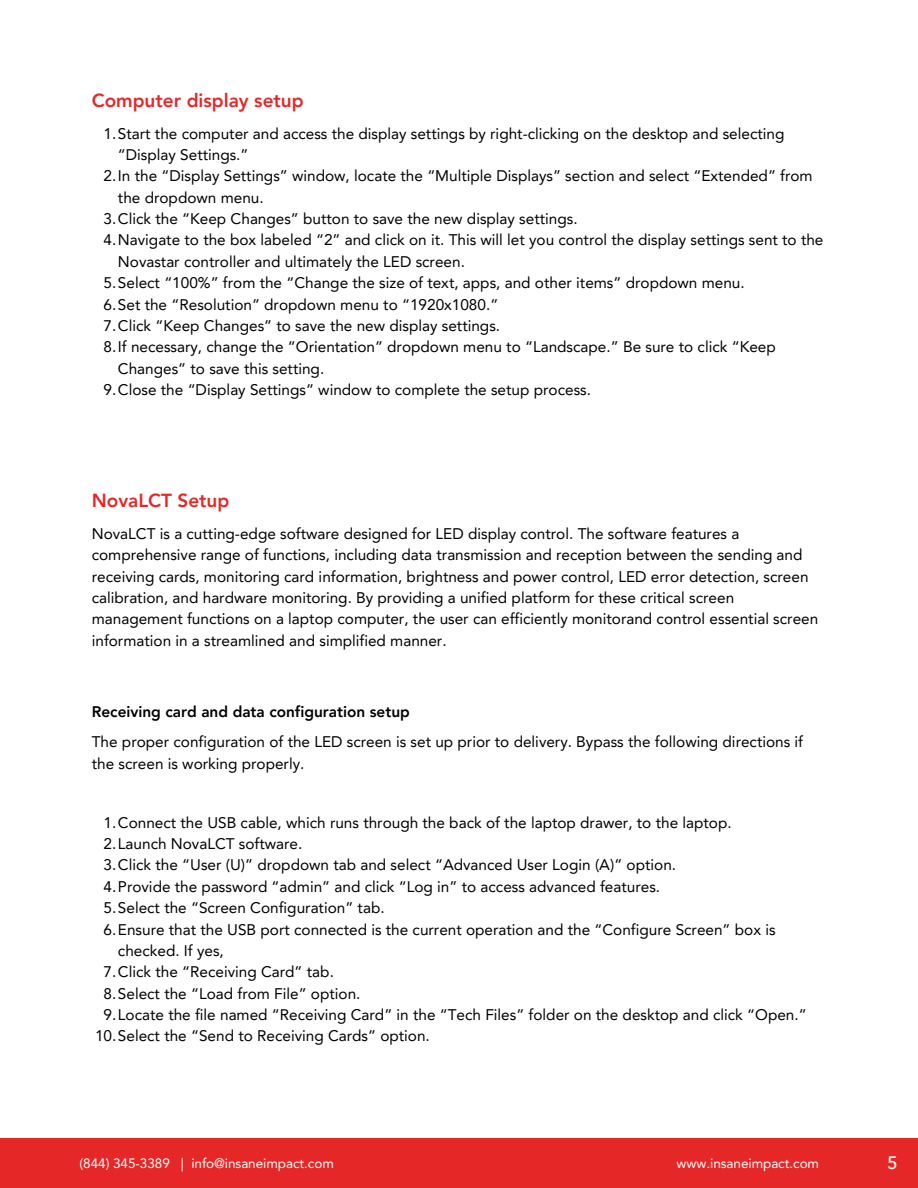
<style>
.page{position:relative;width:918px;height:1188px;background:#fff}
.page>*{position:absolute;margin:0;border:0;box-sizing:border-box;transform-origin:0 0}
.t1{font:800 18.9px "Avenir LT Pro";color:#e52827}
.t2{font:500 18px "Avenir LT Pro";color:#fff}
.t3{font:15.3px/21.3px "Avenir LT Pro";color:#000}
.t4{font:800 15.3px "Avenir LT Pro";color:#000}
.t5{font:13.5px "Avenir";letter-spacing:-.005em;color:#fff}
</style>
<div class="page">
<div style="left:0;top:1138px;width:918px;height:50px;background:#e52827"></div>
<h1 class="t1" style="left:92px;top:92px;width:213px">Computer display setup</h1>
<p class="t3" style="left:118px;top:124px;width:668px;text-indent:-14px">1.Start the computer and access the display settings by right-clicking on the desktop and selecting “Display Settings.”</p>
<p class="t3" style="left:118px;top:167px;width:696px;text-indent:-14px">2.In the “Display Settings” window, locate the “Multiple Displays” section and select “Extended” from the dropdown menu.</p>
<p class="t3" style="left:104px;top:209px;width:476px">3.Click the “Keep Changes” button to save the new display settings.</p>
<p class="t3" style="left:118px;top:231px;width:707px;text-indent:-14px">4.Navigate to the box labeled “2” and click on it. This will let you control the display settings sent to the<br>Novastar controller and ultimately the LED screen.</p>
<p class="t3" style="left:104px;top:274px;width:643px">5.Select “100%” from the “Change the size of text, apps, and other items” dropdown menu.</p>
<p class="t3" style="left:104px;top:295px;width:396px">6.Set the “Resolution” dropdown menu to “1920x1080.”</p>
<p class="t3" style="left:104px;top:316px;width:398px">7.Click “Keep Changes” to save the new display settings.</p>
<p class="t3" style="left:118px;top:338px;width:659px;text-indent:-14px">8.If necessary, change the “Orientation” dropdown menu to “Landscape.” Be sure to click “Keep<br>Changes” to save this setting.</p>
<p class="t3" style="left:104px;top:380px;width:489px">9.Close the “Display Settings” window to complete the setup process.</p>
<h1 class="t1" style="left:92px;top:493px;width:139px">NovaLCT Setup</h1>
<h3 class="t3" style="left:92px;top:524px;width:728px">NovaLCT is a cutting-edge software designed for LED display control. The software features a comprehensive range of functions, including data transmission and reception between the sending and receiving cards, monitoring card information, brightness and power control, LED error detection, screen calibration, and hardware monitoring. By providing a unified platform for these critical screen management functions on a laptop computer, the user can efficiently monitorand control essential screen information in a streamlined and simplified manner.</h3>
<h2 class="t4" style="left:92px;top:705px;width:320px">Receiving card and data configuration setup</h2>
<h3 class="t3" style="left:92px;top:733px;width:713px">The proper configuration of the LED screen is set up prior to delivery. Bypass the following directions if the screen is working properly.</h3>
<p class="t3" style="left:104px;top:813px;width:630px">1.Connect the USB cable, which runs through the back of the laptop drawer, to the laptop.</p>
<p class="t3" style="left:104px;top:834px;width:200px">2.Launch NovaLCT software.</p>
<p class="t3" style="left:104px;top:856px;width:574px">3.Click the “User (U)” dropdown tab and select “Advanced User Login (A)” option.</p>
<p class="t3" style="left:104px;top:877px;width:558px">4.Provide the password “admin” and click “Log in” to access advanced features.</p>
<p class="t3" style="left:104px;top:899px;width:283px">5.Select the “Screen Configuration” tab.</p>
<p class="t3" style="left:118px;top:920px;width:659px;text-indent:-14px">6.Ensure that the USB port connected is the current operation and the “Configure Screen” box is checked. If yes,</p>
<p class="t3" style="left:104px;top:963px;width:232px">7.Click the “Receiving Card” tab.</p>
<p class="t3" style="left:104px;top:984px;width:258px">8.Select the “Load from File” option.</p>
<p class="t3" style="left:104px;top:1005px;width:705px">9.Locate the file named “Receiving Card” in the “Tech Files” folder on the desktop and click “Open.”</p>
<p class="t3" style="left:95px;top:1027px;width:336px">10.Select the “Send to Receiving Cards” option.</p>
<p class="t5" style="left:80px;top:1153px;width:256px">(844) 345-3389 | info@insaneimpact.com</p>
<p class="t5" style="left:677px;top:1153px;width:144px">www.insaneimpact.com</p>
<p class="t2" style="left:887px;top:1156px;width:12px">5</p>
</div>
